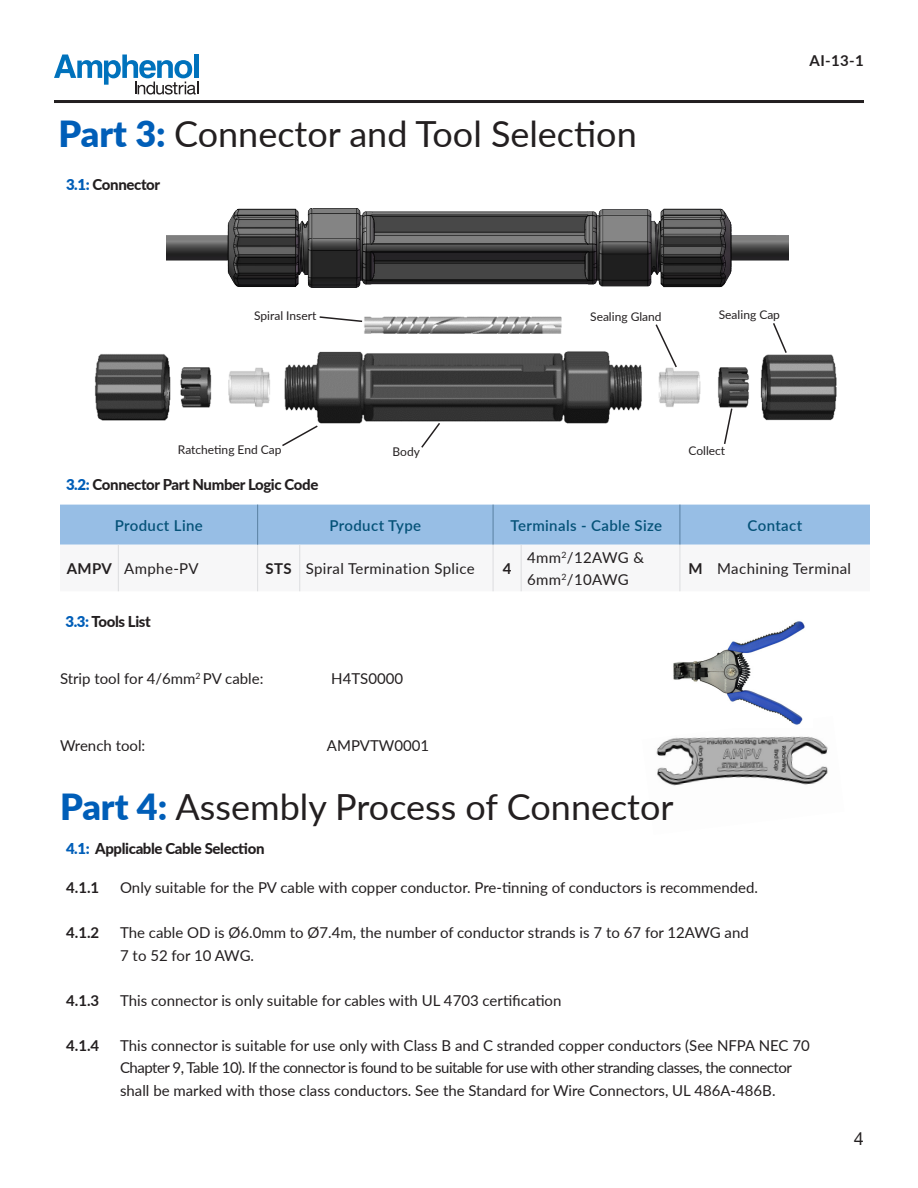
<style>
.page{position:relative;width:918px;height:1188px;background:#fff}
.page>*{position:absolute;margin:0;border:0;box-sizing:border-box;transform-origin:0 0}
.t1{font:36px "Lato";color:#231f20}
.t2{font:18px "Helvetica Neue LT Std";color:#231f20}
.Paragraph_Style_2{font:15px/22.5px "Lato";color:#231f20}
.t3{font:800 15px "Lato";letter-spacing:-.025em;color:#231f20}
.Paragraph_Style_2-2{font:15px/22.5px "Lato";letter-spacing:.025em;color:#231f20}
.t4{font:600 15px "Lato";letter-spacing:.025em;color:#055278}
.Paragraph_Style_2-3{font:700 15px "Lato";letter-spacing:.025em;color:#231f20}
.t5{font:12px "Lato";color:#231f20}
.s1{font-weight:900;color:#005eb8}
</style>
<div class="page">
<svg style="left:60px;top:505px;width:810px;height:86px"></svg>
<hr style="left:118px;top:545px;width:1px;height:46px;background:#dcdddf">
<hr style="left:257px;top:545px;width:1px;height:46px;background:#dcdddf">
<hr style="left:257px;top:505px;width:1px;height:40px;background:#5980a1">
<hr style="left:493px;top:505px;width:1px;height:40px;background:#5980a1">
<hr style="left:680px;top:505px;width:1px;height:40px;background:#5980a1">
<hr style="left:299px;top:545px;width:1px;height:46px;background:#dcdddf">
<hr style="left:493px;top:545px;width:1px;height:46px;background:#dcdddf">
<hr style="left:521px;top:545px;width:1px;height:46px;background:#dcdddf">
<hr style="left:680px;top:545px;width:1px;height:46px;background:#dcdddf">
<img style="left:656px;top:736px;width:172px;height:50px">
<img style="left:673px;top:621px;width:132px;height:104px">
<img style="left:94px;top:287px;width:743px;height:137px">
<svg style="left:282px;top:425px;width:36px;height:21px"></svg>
<svg style="left:420px;top:421px;width:22px;height:27px"></svg>
<svg style="left:723px;top:407px;width:11px;height:37px"></svg>
<svg style="left:772px;top:321px;width:16px;height:34px"></svg>
<svg style="left:654px;top:323px;width:24px;height:46px"></svg>
<svg style="left:318px;top:315px;width:46px;height:8px"></svg>
<img style="left:166px;top:209px;width:623px;height:78px">
<svg style="left:54px;top:55px;width:144px;height:40px"></svg>
<hr style="left:54px;top:100px;width:810px;height:3px;background:#231f20">
<p class="t1" style="left:58px;top:109px;width:580px"><span class="s1">Part 3:</span> Connector and Tool Selection</p>
<p class="t3" style="left:66px;top:173px;width:96px"><span class="s1">3.1:</span> Connector</p>
<p class="Paragraph_Style_2-3" style="left:810px;top:50px;width:56px">AI-13-1</p>
<p class="t5" style="left:254px;top:307px;width:64px">Spiral Insert</p>
<p class="t5" style="left:590px;top:308px;width:73px">Sealing Gland</p>
<p class="t5" style="left:719px;top:306px;width:63px">Sealing Cap</p>
<p class="t5" style="left:178px;top:441px;width:105px">Ratcheting End Cap</p>
<p class="t5" style="left:393px;top:443px;width:29px">Body</p>
<p class="t5" style="left:689px;top:442px;width:38px">Collect</p>
<p class="t3" style="left:66px;top:474px;width:254px"><span class="s1">3.2:</span> Connector Part Number Logic Code</p>
<p class="t4" style="left:115px;top:514px;width:90px">Product Line</p>
<p class="t4" style="left:329px;top:514px;width:93px">Product Type</p>
<p class="t4" style="left:511px;top:514px;width:153px">Terminals - Cable Size</p>
<p class="t4" style="left:748px;top:514px;width:56px">Contact</p>
<p class="Paragraph_Style_2-3" style="left:67px;top:558px;width:47px">AMPV</p>
<p class="Paragraph_Style_2" style="left:124px;top:557px;width:76px">Amphe-PV</p>
<p class="Paragraph_Style_2-3" style="left:266px;top:558px;width:28px">STS</p>
<p class="Paragraph_Style_2-2" style="left:306px;top:557px;width:170px">Spiral Termination Splice</p>
<p class="Paragraph_Style_2-3" style="left:503px;top:558px;width:10px">4</p>
<p class="Paragraph_Style_2-2" style="left:527px;top:545px;width:118px">4mm<sup>2</sup>/12AWG &amp;<br>6mm<sup>2</sup>/10AWG</p>
<p class="Paragraph_Style_2-3" style="left:688px;top:558px;width:16px">M</p>
<p class="Paragraph_Style_2-2" style="left:717px;top:557px;width:135px">Machining Terminal</p>
<p class="t3" style="left:65px;top:611px;width:87px"><span class="s1">3.3:</span> Tools List</p>
<p class="Paragraph_Style_2" style="left:60px;top:667px;width:205px">Strip tool for 4/6mm<sup>2</sup> PV cable:</p>
<p class="Paragraph_Style_2" style="left:60px;top:734px;width:87px">Wrench tool:</p>
<p class="Paragraph_Style_2" style="left:331px;top:667px;width:73px">H4TS0000</p>
<p class="Paragraph_Style_2" style="left:327px;top:734px;width:104px">AMPVTW0001</p>
<p class="t1" style="left:60px;top:781px;width:615px"><span class="s1">Part 4:</span> Assembly Process of Connector</p>
<p class="t3" style="left:66px;top:838px;width:200px"><span class="s1">4.1:</span> Applicable Cable Selection</p>
<p class="Paragraph_Style_2-3" style="left:66px;top:877px;width:35px">4.1.1</p>
<p class="Paragraph_Style_2" style="left:120px;top:876px;width:639px">Only suitable for the PV cable with copper conductor. Pre-tinning of conductors is recommended.</p>
<p class="Paragraph_Style_2-3" style="left:66px;top:922px;width:35px">4.1.2</p>
<p class="Paragraph_Style_2" style="left:120px;top:921px;width:630px">The cable OD is Ø6.0mm to Ø7.4m, the number of conductor strands is 7 to 67 for 12AWG and<br>7 to 52 for 10 AWG.</p>
<p class="Paragraph_Style_2-3" style="left:66px;top:989px;width:35px">4.1.3</p>
<p class="Paragraph_Style_2" style="left:120px;top:988px;width:443px">This connector is only suitable for cables with UL 4703 certification</p>
<p class="Paragraph_Style_2-3" style="left:66px;top:1034px;width:35px">4.1.4</p>
<p class="Paragraph_Style_2" style="left:120px;top:1033px;width:691px">This connector is suitable for use only with Class B and C stranded copper conductors (See NFPA NEC 70<br>Chapter 9, Table 10). If the connector is found to be suitable for use with other stranding classes, the connector shall be marked with those class conductors. See the Standard for Wire Connectors, UL 486A-486B.</p>
<p class="t2" style="left:854px;top:1128px;width:12px">4</p>
</div>
